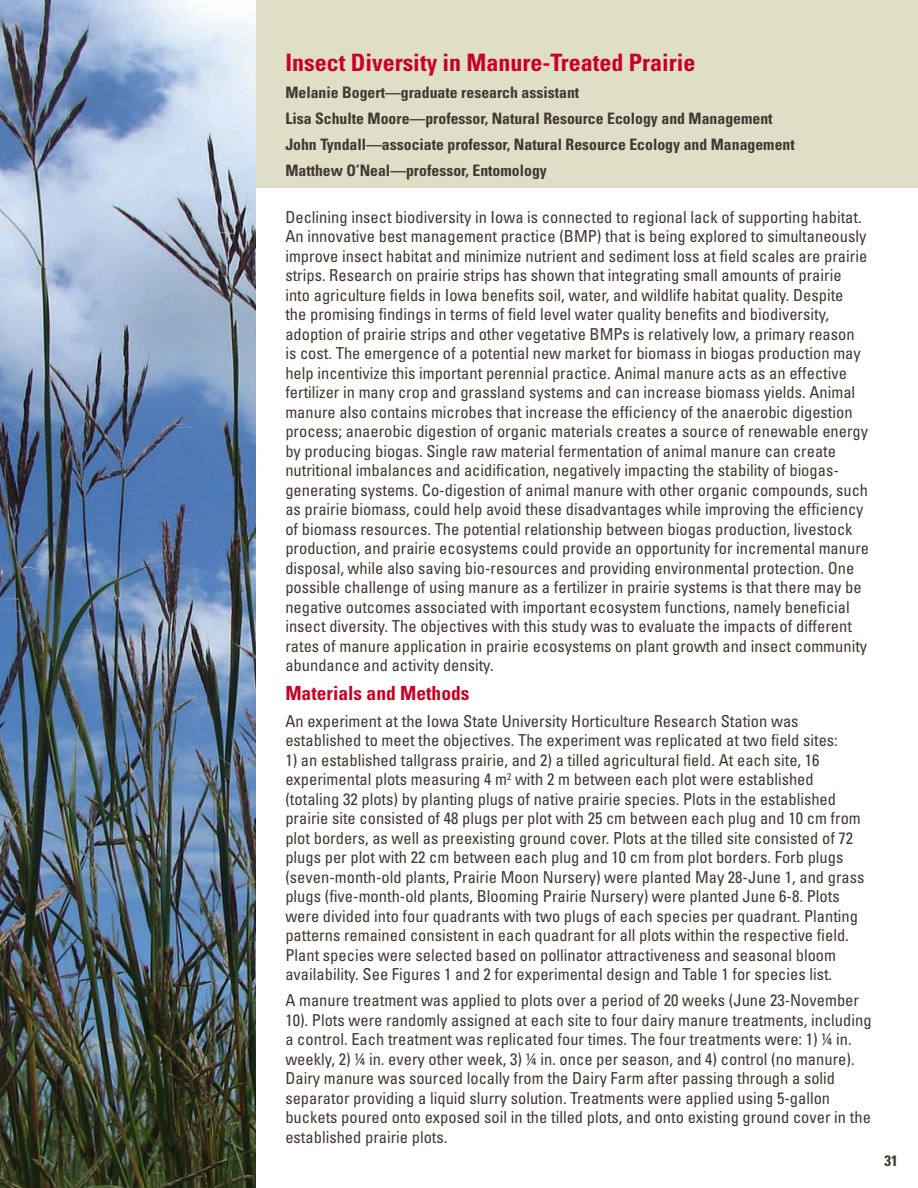
<style>
.page{position:relative;width:918px;height:1188px;background:#fff}
.page>*{position:absolute;margin:0;border:0;box-sizing:border-box;transform-origin:0 0}
.H3_report_titles_16p{font:700 condensed 24px "Univers LT Std";color:#ca0025}
.H2_header_1{font:700 condensed 19.5px "Univers LT Std";color:#ca0025}
.copy_11pt{font:condensed 16.5px/19.5px "Univers LT Std";color:#423732}
.copy_bold_10_5_pt{font:700 condensed 15.75px "Univers LT Std";color:#423732}
.Figures_Captions_10p{font:700 condensed 15px "Univers LT Std";color:#423732}
</style>
<div class="page">
<div style="left:147px;top:0;width:771px;height:187px;background:#dfdec7"></div>
<img style="left:0;top:0;width:256px;height:1188px">
<p class="H3_report_titles_16p" style="left:285px;top:48px;width:412px">Insect Diversity in Manure-Treated Prairie</p>
<p class="copy_bold_10_5_pt" style="left:285px;top:82px;width:295px">Melanie Bogert—graduate research assistant</p>
<p class="copy_bold_10_5_pt" style="left:285px;top:109px;width:489px">Lisa Schulte Moore—professor, Natural Resource Ecology and Management</p>
<p class="copy_bold_10_5_pt" style="left:285px;top:135px;width:511px">John Tyndall—associate professor, Natural Resource Ecology and Management</p>
<p class="copy_bold_10_5_pt" style="left:285px;top:161px;width:263px">Matthew O’Neal—professor, Entomology</p>
<p class="copy_11pt" style="left:285px;top:207px;width:585px">Declining insect biodiversity in Iowa is connected to regional lack of supporting habitat.<br>An innovative best management practice (BMP) that is being explored to simultaneously improve insect habitat and minimize nutrient and sediment loss at field scales are prairie strips. Research on prairie strips has shown that integrating small amounts of prairie into agriculture fields in Iowa benefits soil, water, and wildlife habitat quality. Despite<br>the promising findings in terms of field level water quality benefits and biodiversity, adoption of prairie strips and other vegetative BMPs is relatively low, a primary reason is cost. The emergence of a potential new market for biomass in biogas production may help incentivize this important perennial practice. Animal manure acts as an effective fertilizer in many crop and grassland systems and can increase biomass yields. Animal manure also contains microbes that increase the efficiency of the anaerobic digestion process; anaerobic digestion of organic materials creates a source of renewable energy by producing biogas. Single raw material fermentation of animal manure can create nutritional imbalances and acidification, negatively impacting the stability of biogas&shy;generating systems. Co-digestion of animal manure with other organic compounds, such as prairie biomass, could help avoid these disadvantages while improving the efficiency of biomass resources. The potential relationship between biogas production, livestock production, and prairie ecosystems could provide an opportunity for incremental manure disposal, while also saving bio-resources and providing environmental protection. One possible challenge of using manure as a fertilizer in prairie systems is that there may be negative outcomes associated with important ecosystem functions, namely beneficial insect diversity. The objectives with this study was to evaluate the impacts of different rates of manure application in prairie ecosystems on plant growth and insect community abundance and activity density.</p>
<p class="H2_header_1" style="left:285px;top:681px;width:186px">Materials and Methods</p>
<p class="copy_11pt" style="left:285px;top:711px;width:554px">An experiment at the Iowa State University Horticulture Research Station was established to meet the objectives. The experiment was replicated at two field sites:</p>
<p class="copy_11pt" style="left:285px;top:750px;width:581px">1) an established tallgrass prairie, and 2) a tilled agricultural field. At each site, 16 experimental plots measuring 4 m<sup>2</sup> with 2 m between each plot were established (totaling 32 plots) by planting plugs of native prairie species. Plots in the established prairie site consisted of 48 plugs per plot with 25 cm between each plug and 10 cm from plot borders, as well as preexisting ground cover. Plots at the tilled site consisted of 72 plugs per plot with 22 cm between each plug and 10 cm from plot borders. Forb plugs (seven-month-old plants, Prairie Moon Nursery) were planted May 28-June 1, and grass plugs (five-month-old plants, Blooming Prairie Nursery) were planted June 6-8. Plots were divided into four quadrants with two plugs of each species per quadrant. Planting patterns remained consistent in each quadrant for all plots within the respective field.<br>Plant species were selected based on pollinator attractiveness and seasonal bloom availability. See Figures 1 and 2 for experimental design and Table 1 for species list.</p>
<p class="copy_11pt" style="left:285px;top:990px;width:588px">A manure treatment was applied to plots over a period of 20 weeks (June 23-November 10). Plots were randomly assigned at each site to four dairy manure treatments, including a control. Each treatment was replicated four times. The four treatments were: 1) ¼ in. weekly, 2) ¼ in. every other week, 3) ¼ in. once per season, and 4) control (no manure).<br>Dairy manure was sourced locally from the Dairy Farm after passing through a solid separator providing a liquid slurry solution. Treatments were applied using 5-gallon buckets poured onto exposed soil in the tilled plots, and onto existing ground cover in the established prairie plots.</p>
<p class="Figures_Captions_10p" style="left:884px;top:1152px;width:15px">31</p>
</div>
